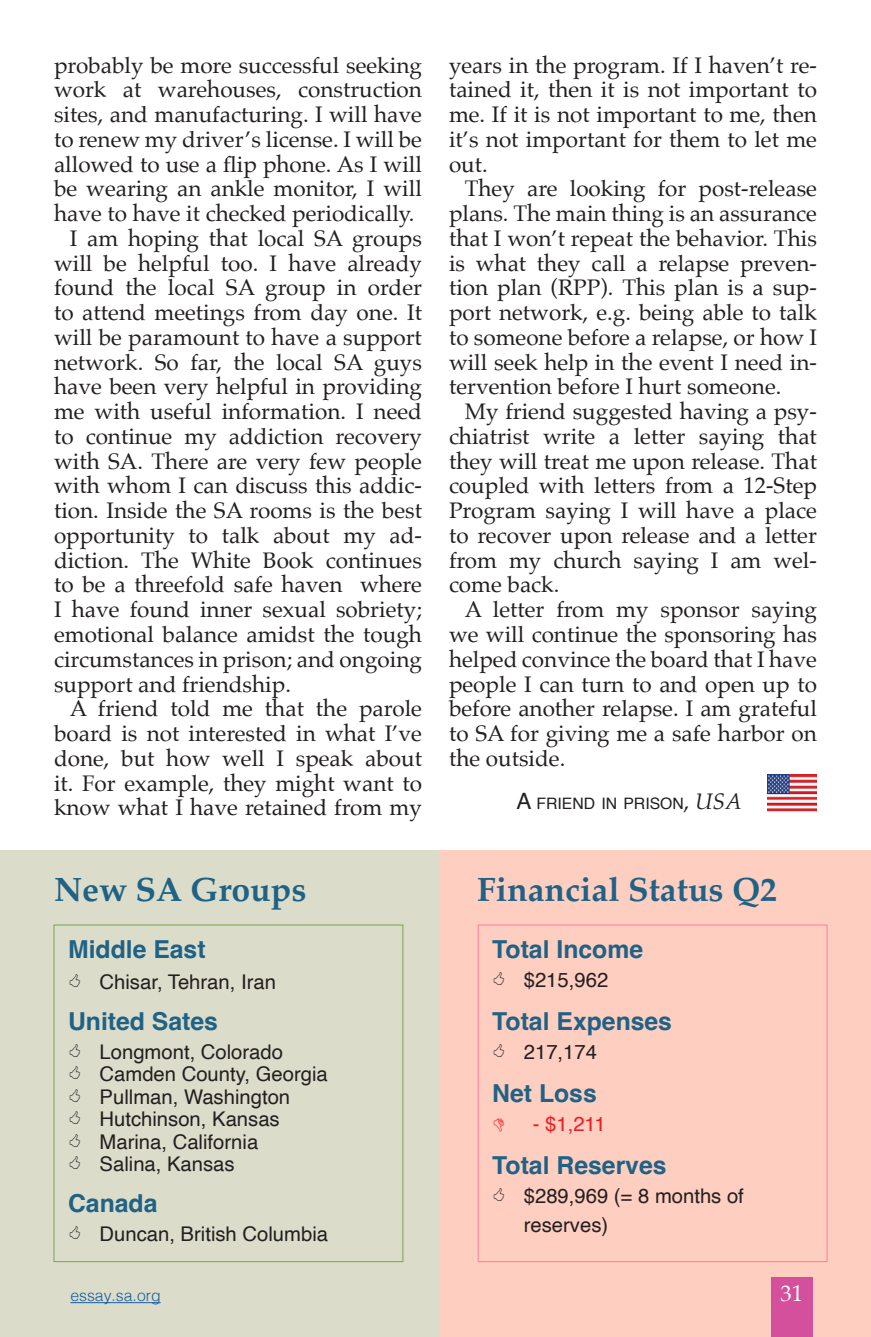
<style>
.page{position:relative;width:871px;height:1337px;background:#fff}
.page>*{position:absolute;margin:0;border:0;box-sizing:border-box;transform-origin:0 0}
.t1{font:700 33.75px "Palatino";color:#206285}
.t2{font:700 24.75px "Helvetica";color:#206285}
.t3{font:22.5px/24.8px "Palatino";color:#231f20;text-align:justify}
.t4{font:22.5px "Palatino";color:#fff}
.t5{font:20.25px "Helvetica";color:#231f20}
.t6{font:20.25px "Helvetica";color:#ee1d23}
.t7{font:15.75px "Helvetica";color:#231f20}
.t8{font:300 15.75px "Helvetica";color:#175d9e}
.s1{font-size:22.5px}
.s2{font-family:"Palatino";font-size:22.5px}
.s3{font-family:"Palatino";font-style:italic;font-size:22.5px}
</style>
<div class="page">
<img style="left:767px;top:774px;width:50px;height:37px">
<div style="left:0;top:850px;width:441px;height:486px;background:#dbddca"></div>
<div style="left:53px;top:924px;width:350px;height:338px;border:1px solid #84aa5c"></div>
<div style="left:440px;top:850px;width:431px;height:486px;background:#fecec0"></div>
<div style="left:478px;top:924px;width:349px;height:338px;border:1px solid #fe87a1"></div>
<div style="left:771px;top:1277px;width:42px;height:59px;background:#d44f9c"></div>
<hr style="left:70px;top:1302px;width:91px;height:1px;background:#175d9e">
<p class="t3" style="left:54px;top:52px;width:369px">probably be more successful seeking work at warehouses, construction sites, and manufacturing. I will have to renew my driver’s license. I will be allowed to use a flip phone. As I will be wearing an ankle monitor, I will have to have it checked periodically.</p>
<p class="t3" style="left:54px;top:226px;width:369px;text-indent:16px">I am hoping that local SA groups will be helpful too. I have already found the local SA group in order to attend meetings from day one. It will be paramount to have a support network. So far, the local SA guys have been very helpful in providing me with useful information. I need to continue my addiction recovery with SA. There are very few people with whom I can discuss this addic&shy;tion. Inside the SA rooms is the best opportunity to talk about my ad&shy;diction. The White Book continues to be a threefold safe haven where I have found inner sexual sobriety; emotional balance amidst the tough circumstances in prison; and ongoing support and friendship.</p>
<p class="t3" style="left:54px;top:696px;width:369px;text-indent:16px">A friend told me that the parole board is not interested in what I’ve done, but how well I speak about it. For example, they might want to know what I have retained from my</p>
<p class="t1" style="left:54px;top:860px;width:254px">New SA Groups</p>
<p class="t2" style="left:68px;top:933px;width:139px">Middle East</p>
<p class="t5" style="left:100px;top:966px;width:178px">Chisar, Tehran, Iran</p>
<p class="t2" style="left:68px;top:1005px;width:151px">United Sates</p>
<p class="t5" style="left:100px;top:1036px;width:185px">Longmont, Colorado</p>
<p class="t5" style="left:100px;top:1058px;width:230px">Camden County, Georgia</p>
<p class="t5" style="left:100px;top:1081px;width:192px">Pullman, Washington</p>
<p class="t5" style="left:100px;top:1103px;width:182px">Hutchinson, Kansas</p>
<p class="t5" style="left:100px;top:1126px;width:160px">Marina, California</p>
<p class="t5" style="left:100px;top:1148px;width:137px">Salina, Kansas</p>
<p class="t2" style="left:68px;top:1188px;width:91px">Canada</p>
<p class="t5" style="left:100px;top:1218px;width:230px">Duncan, British Columbia</p>
<p class="t3" style="left:449px;top:52px;width:369px">years in the program. If I haven’t re&shy;tained it, then it is not important to me. If it is not important to me, then it’s not important for them to let me out.</p>
<p class="t3" style="left:449px;top:176px;width:369px;text-indent:16px">They are looking for post-release plans. The main thing is an assurance that I won’t repeat the behavior. This is what they call a relapse preven&shy;tion plan (RPP). This plan is a sup&shy;port network, e.g. being able to talk to someone before a relapse, or how I will seek help in the event I need in&shy;tervention before I hurt someone.</p>
<p class="t3" style="left:449px;top:399px;width:369px;text-indent:16px">My friend suggested having a psy&shy;chiatrist write a letter saying that they will treat me upon release. That coupled with letters from a 12-Step Program saying I will have a place to recover upon release and a letter from my church saying I am wel&shy;come back.</p>
<p class="t3" style="left:449px;top:597px;width:369px;text-indent:16px">A letter from my sponsor saying we will continue the sponsoring has helped convince the board that I have people I can turn to and open up to before another relapse. I am grateful to SA for giving me a safe harbor on the outside.</p>
<p class="t7" style="left:516px;top:791px;width:226px"><span class="s1">A</span> FRIEND IN PRISON<span class="s2">,</span> <span class="s3">USA</span></p>
<p class="t1" style="left:477px;top:860px;width:301px">Financial Status Q2</p>
<p class="t2" style="left:492px;top:933px;width:152px">Total Income</p>
<p class="t5" style="left:524px;top:964px;width:86px">$215,962</p>
<p class="t2" style="left:492px;top:1005px;width:181px">Total Expenses</p>
<p class="t5" style="left:524px;top:1036px;width:75px">217,174</p>
<p class="t2" style="left:492px;top:1077px;width:106px">Net Loss</p>
<p class="t6" style="left:533px;top:1108px;width:74px">- $1,211</p>
<p class="t2" style="left:492px;top:1149px;width:176px">Total Reserves</p>
<p class="t5" style="left:524px;top:1180px;width:222px">$289,969 (= 8 months of</p>
<p class="t5" style="left:524px;top:1209px;width:86px">reserves)</p>
<p class="t8" style="left:70px;top:1282px;width:92px">essay.sa.org</p>
<p class="t4" style="left:780px;top:1275px;width:24px">31</p>
</div>
